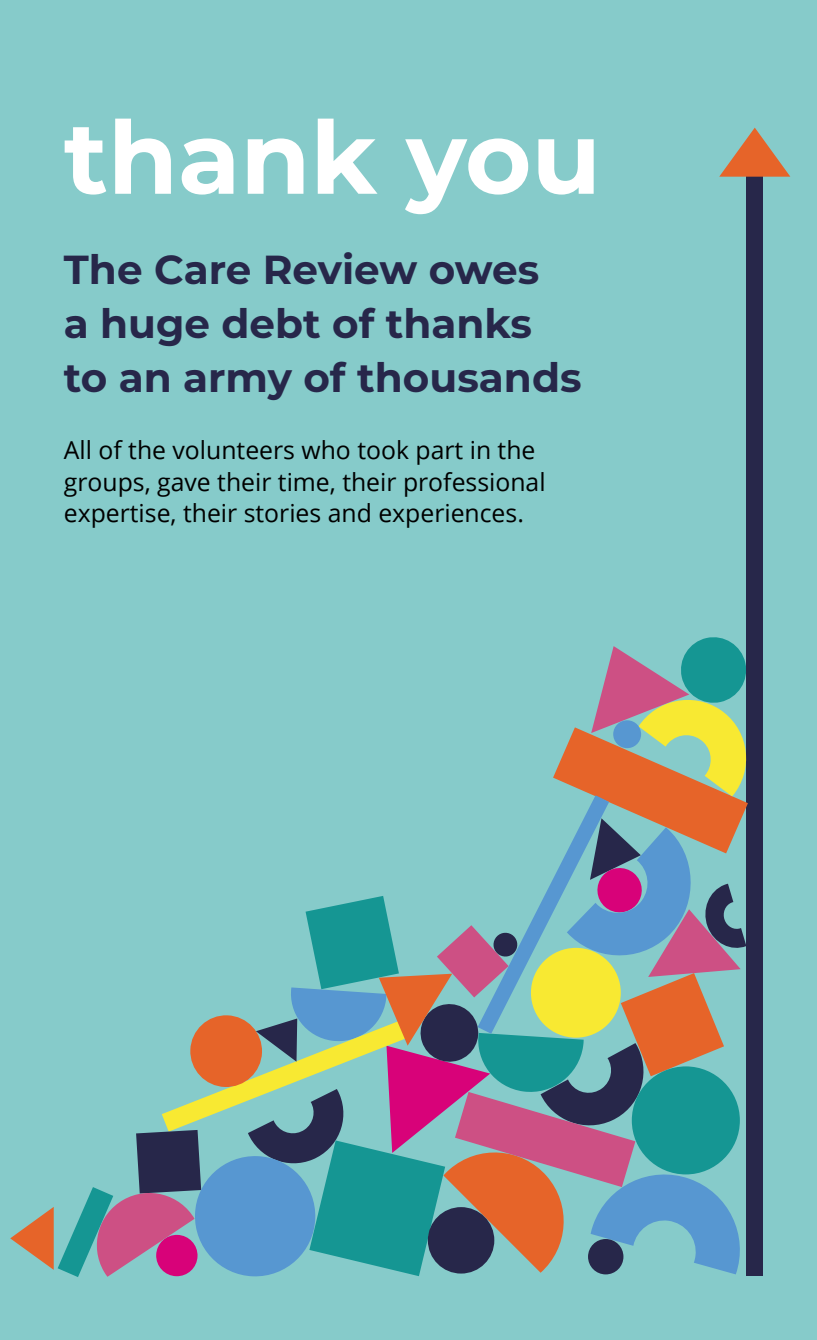
<style>
.page{position:relative;width:817px;height:1340px;background:#fff}
.page>*{position:absolute;margin:0;border:0;box-sizing:border-box;transform-origin:0 0}
.t1{font:700 101.25px "Montserrat";color:#fff}
.t2{font:700 40.5px/54px "Montserrat";color:#27274a}
.t3{font:24.75px/31.5px "Open Sans";color:#000}
</style>
<div class="page">
<div style="left:0;top:0;width:816px;height:1339px;background:#86cbca"></div>
<div style="left:746px;top:177px;width:17px;height:1099px;background:#27274a"></div>
<svg style="left:719px;top:128px;width:71px;height:49px"></svg>
<svg style="left:10px;top:637px;width:738px;height:640px"></svg>
<h1 class="t1" style="left:64px;top:85px;width:538px">thank you</h1>
<h2 class="t2" style="left:64px;top:240px;width:519px">The Care Review owes<br>a huge debt of thanks to an army of thousands</h2>
<p class="t3" style="left:64px;top:434px;width:483px">All of the volunteers who took part in the groups, gave their time, their professional expertise, their stories and experiences.</p>
</div>
